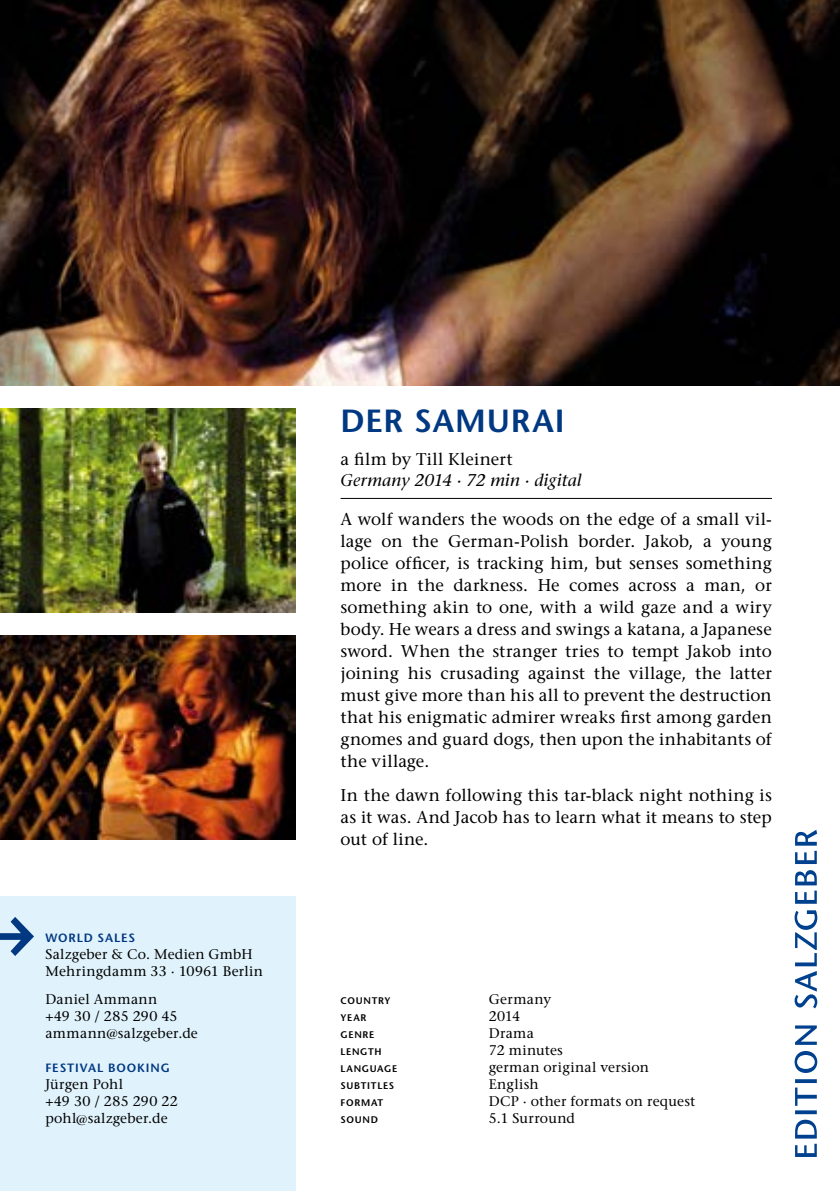
<style>
.page{position:relative;width:840px;height:1191px;background:#fff}
.page>*{position:absolute;margin:0;border:0;box-sizing:border-box;transform-origin:0 0}
.t1{font:600 32px "Stone Sans Std";letter-spacing:.03em;color:#003882}
.t2{font:500 17px/22px "Stone Serif Std";letter-spacing:.005em;color:#000;text-align:justify}
.t3{font:italic 500 17px "Stone Serif Std";letter-spacing:.005em;color:#000}
.t4{font:500 14px/17px "Stone Serif Std";letter-spacing:.02em;color:#000}
.t5{font:500 14px "Stone Serif Std";color:#000}
.t6{font:600 12px "Stone Sans Std";letter-spacing:.075em;color:#003882}
.t7{font:600 9.6px "Stone Sans Std";letter-spacing:.075em;color:#000}
</style>
<div class="page">
<img style="left:0;top:0;width:839px;height:386px">
<img style="left:0;top:408px;width:295px;height:204px">
<img style="left:0;top:635px;width:295px;height:204px">
<hr style="left:340px;top:498px;width:431px;height:1px;background:#000">
<svg style="left:794px;top:830px;width:22px;height:327px"></svg>
<div style="left:0;top:896px;width:295px;height:295px;background:#e0f2fb"></div>
<svg style="left:0;top:917px;width:34px;height:39px"></svg>
<p class="t6" style="left:45px;top:930px;width:91px">WORLD SALES</p>
<p class="t4" style="left:45px;top:945px;width:219px">Salzgeber &amp; Co. Medien GmbH<br>Mehringdamm 33 · 10961 Berlin</p>
<p class="t4" style="left:45px;top:990px;width:154px">Daniel Ammann<br>+49 30 / 285 290 45 ammann@salzgeber.de</p>
<p class="t6" style="left:45px;top:1060px;width:126px">FESTIVAL BOOKING</p>
<p class="t4" style="left:45px;top:1075px;width:134px">Jürgen Pohl<br>+49 30 / 285 290 22 pohl@salzgeber.de</p>
<h1 class="t1" style="left:340px;top:401px;width:226px">DER SAMURAI</h1>
<p class="t2" style="left:340px;top:448px;width:174px">a film by Till Kleinert</p>
<p class="t3" style="left:340px;top:470px;width:243px">Germany 2014 · 72 min · digital</p>
<p class="t2" style="left:340px;top:508px;width:432px">A wolf wanders the woods on the edge of a small vil&shy;lage on the German-Polish border. Jakob, a young police officer, is tracking him, but senses something more in the darkness. He comes across a man, or something akin to one, with a wild gaze and a wiry body. He wears a dress and swings a katana, a Japanese sword. When the stranger tries to tempt Jakob into joining his crusading against the village, the latter must give more than his all to prevent the destruction that his enigmatic admirer wreaks first among garden gnomes and guard dogs, then upon the inhabitants of the village.</p>
<p class="t2" style="left:340px;top:783px;width:432px">In the dawn following this tar-black night nothing is as it was. And Jacob has to learn what it means to step out of line.</p>
<p class="t7" style="left:340px;top:994px;width:51px">COUNTRY</p>
<p class="t4" style="left:488px;top:990px;width:64px">Germany</p>
<p class="t7" style="left:340px;top:1011px;width:27px">YEAR</p>
<p class="t4" style="left:488px;top:1007px;width:33px">2014</p>
<p class="t7" style="left:340px;top:1028px;width:35px">GENRE</p>
<p class="t4" style="left:488px;top:1024px;width:47px">Drama</p>
<p class="t7" style="left:340px;top:1045px;width:43px">LENGTH</p>
<p class="t5" style="left:488px;top:1041px;width:76px">72 minutes</p>
<p class="t7" style="left:340px;top:1062px;width:58px">LANGUAGE</p>
<p class="t4" style="left:488px;top:1058px;width:162px">german original version</p>
<p class="t7" style="left:340px;top:1079px;width:55px">SUBTITLES</p>
<p class="t4" style="left:488px;top:1075px;width:51px">English</p>
<p class="t7" style="left:340px;top:1096px;width:44px">FORMAT</p>
<p class="t4" style="left:488px;top:1092px;width:208px">DCP · other formats on request</p>
<p class="t7" style="left:340px;top:1113px;width:39px">SOUND</p>
<p class="t4" style="left:488px;top:1109px;width:88px">5.1 Surround</p>
</div>
